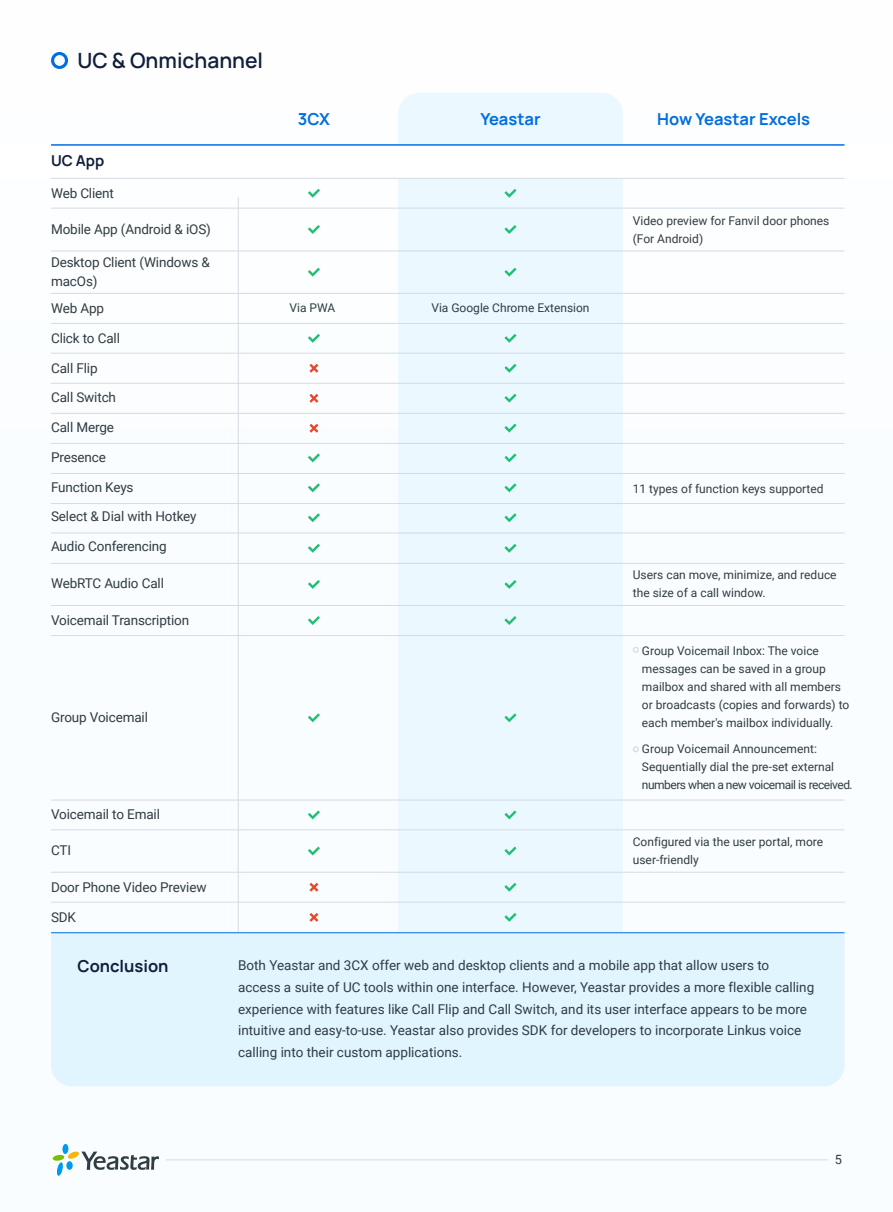
<style>
.page{position:relative;width:893px;height:1212px;background:#f5fcff}
.page>*{position:absolute;margin:0;border:0;box-sizing:border-box;transform-origin:0 0}
.三级标题{font:600 21px "Manrope";color:#101f3a}
.正文标题{font:700 16.5px "Manrope";color:#006ee1}
.正文标题-2{font:700 16.5px "Manrope";color:#101f3a}
.正文标题-3{font:700 15px "Manrope";color:#101f3a}
.正文{font:13.5px/21.8px "Roboto";color:#303c42}
.t1{font:12.75px "Roboto";color:#303c42}
.小字{font:12px/18px "Roboto";color:#303c42}
</style>
<div class="page">
<svg style="left:52px;top:1144px;width:107px;height:32px"></svg>
<hr style="left:166px;top:1159px;width:662px;height:1px;background:#d5dae5">
<div style="left:51px;top:933px;width:793px;height:153px;background:#e0f5ff"></div>
<div style="left:398px;top:188px;width:225px;height:725px;background:#ebf8ff"></div>
<div style="left:0;top:144px;width:893px;height:34px;background:#fff"></div>
<hr style="left:238px;top:197px;width:1px;height:736px;background:#d5dae5">
<hr style="left:51px;top:144px;width:793px;height:2px;background:#006ee1">
<hr style="left:51px;top:932px;width:793px;height:1px;background:#006ee1">
<hr style="left:51px;top:208px;width:793px;height:1px;background:#d5dae5">
<hr style="left:51px;top:178px;width:793px;height:1px;background:#d5dae5">
<hr style="left:51px;top:251px;width:793px;height:1px;background:#d5dae5">
<hr style="left:51px;top:293px;width:793px;height:1px;background:#d5dae5">
<hr style="left:51px;top:323px;width:793px;height:1px;background:#d5dae5">
<hr style="left:51px;top:413px;width:793px;height:1px;background:#d5dae5">
<hr style="left:51px;top:383px;width:793px;height:1px;background:#d5dae5">
<hr style="left:51px;top:443px;width:793px;height:1px;background:#d5dae5">
<hr style="left:51px;top:473px;width:793px;height:1px;background:#d5dae5">
<hr style="left:51px;top:503px;width:793px;height:1px;background:#d5dae5">
<hr style="left:51px;top:563px;width:793px;height:1px;background:#d5dae5">
<hr style="left:51px;top:533px;width:793px;height:1px;background:#d5dae5">
<hr style="left:51px;top:605px;width:793px;height:1px;background:#d5dae5">
<hr style="left:51px;top:635px;width:793px;height:1px;background:#d5dae5">
<hr style="left:51px;top:800px;width:793px;height:1px;background:#d5dae5">
<hr style="left:51px;top:829px;width:793px;height:1px;background:#d5dae5">
<hr style="left:51px;top:872px;width:793px;height:1px;background:#d5dae5">
<hr style="left:51px;top:902px;width:794px;height:1px;background:#d5dae5">
<hr style="left:51px;top:353px;width:793px;height:1px;background:#d5dae5">
<svg style="left:504px;top:189px;width:13px;height:9px"></svg>
<svg style="left:504px;top:225px;width:13px;height:9px"></svg>
<svg style="left:504px;top:268px;width:13px;height:9px"></svg>
<svg style="left:504px;top:334px;width:13px;height:9px"></svg>
<svg style="left:504px;top:364px;width:13px;height:9px"></svg>
<svg style="left:504px;top:394px;width:13px;height:9px"></svg>
<svg style="left:504px;top:424px;width:13px;height:9px"></svg>
<svg style="left:504px;top:453px;width:13px;height:9px"></svg>
<svg style="left:504px;top:483px;width:13px;height:9px"></svg>
<svg style="left:504px;top:513px;width:13px;height:9px"></svg>
<svg style="left:504px;top:544px;width:13px;height:9px"></svg>
<svg style="left:504px;top:580px;width:13px;height:9px"></svg>
<svg style="left:504px;top:616px;width:13px;height:9px"></svg>
<svg style="left:504px;top:713px;width:13px;height:9px"></svg>
<svg style="left:504px;top:810px;width:13px;height:9px"></svg>
<svg style="left:504px;top:846px;width:13px;height:9px"></svg>
<svg style="left:504px;top:883px;width:13px;height:9px"></svg>
<svg style="left:504px;top:913px;width:13px;height:9px"></svg>
<svg style="left:308px;top:189px;width:12px;height:9px"></svg>
<svg style="left:308px;top:225px;width:12px;height:9px"></svg>
<svg style="left:308px;top:268px;width:12px;height:9px"></svg>
<svg style="left:308px;top:334px;width:12px;height:9px"></svg>
<svg style="left:308px;top:453px;width:12px;height:9px"></svg>
<svg style="left:308px;top:483px;width:12px;height:9px"></svg>
<svg style="left:308px;top:513px;width:12px;height:9px"></svg>
<svg style="left:308px;top:544px;width:12px;height:9px"></svg>
<svg style="left:308px;top:580px;width:12px;height:9px"></svg>
<svg style="left:308px;top:616px;width:12px;height:9px"></svg>
<svg style="left:308px;top:713px;width:12px;height:9px"></svg>
<svg style="left:308px;top:810px;width:12px;height:9px"></svg>
<svg style="left:308px;top:846px;width:12px;height:9px"></svg>
<svg style="left:309px;top:364px;width:9px;height:9px"></svg>
<svg style="left:309px;top:394px;width:9px;height:9px"></svg>
<svg style="left:309px;top:424px;width:9px;height:9px"></svg>
<svg style="left:51px;top:52px;width:17px;height:17px"></svg>
<svg style="left:309px;top:883px;width:9px;height:9px"></svg>
<svg style="left:309px;top:913px;width:9px;height:9px"></svg>
<svg style="left:633px;top:647px;width:6px;height:6px"></svg>
<svg style="left:633px;top:746px;width:6px;height:6px"></svg>
<p class="三级标题" style="left:77px;top:46px;width:187px">UC &amp; Onmichannel</p>
<p class="正文标题-3" style="left:51px;top:150px;width:55px">UC App</p>
<p class="正文" style="left:51px;top:182px;width:64px">Web Client</p>
<p class="正文" style="left:51px;top:218px;width:161px">Mobile App (Android &amp; iOS)</p>
<p class="正文" style="left:51px;top:252px;width:160px;line-height:18.8px">Desktop Client (Windows &amp; macOs)</p>
<p class="正文" style="left:51px;top:297px;width:54px">Web App</p>
<p class="正文" style="left:51px;top:327px;width:70px">Click to Call</p>
<p class="正文" style="left:51px;top:357px;width:48px">Call Flip</p>
<p class="正文" style="left:51px;top:386px;width:67px">Call Switch</p>
<p class="正文" style="left:51px;top:416px;width:64px">Call Merge</p>
<p class="正文" style="left:51px;top:446px;width:56px">Presence</p>
<p class="正文" style="left:51px;top:475px;width:84px">Function Keys</p>
<p class="正文" style="left:51px;top:505px;width:147px">Select &amp; Dial with Hotkey</p>
<p class="正文" style="left:51px;top:535px;width:117px">Audio Conferencing</p>
<p class="正文" style="left:51px;top:572px;width:114px">WebRTC Audio Call</p>
<p class="正文" style="left:51px;top:608px;width:140px">Voicemail Transcription</p>
<p class="正文" style="left:51px;top:706px;width:98px">Group Voicemail</p>
<p class="正文" style="left:51px;top:803px;width:110px">Voicemail to Email</p>
<p class="正文" style="left:51px;top:839px;width:22px">CTI</p>
<p class="正文" style="left:51px;top:876px;width:157px">Door Phone Video Preview</p>
<p class="正文" style="left:51px;top:906px;width:27px">SDK</p>
<p class="正文标题" style="left:298px;top:108px;width:34px">3CX</p>
<p class="正文标题" style="left:480px;top:108px;width:62px">Yeastar</p>
<p class="正文标题" style="left:657px;top:108px;width:155px">How Yeastar Excels</p>
<p class="小字" style="left:633px;top:211px;width:198px">Video preview for Fanvil door phones (For Android)</p>
<p class="小字" style="left:289px;top:298px;width:47px">Via PWA</p>
<p class="小字" style="left:431px;top:298px;width:160px">Via Google Chrome Extension</p>
<p class="小字" style="left:633px;top:479px;width:192px">11 types of function keys supported</p>
<p class="小字" style="left:633px;top:565px;width:205px">Users can move, minimize, and reduce the size of a call window.</p>
<p class="小字" style="left:642px;top:641px;width:209px">Group Voicemail Inbox: The voice messages can be saved in a group mailbox and shared with all members or broadcasts (copies and forwards) to each member's mailbox individually.</p>
<p class="小字" style="left:642px;top:740px;width:212px">Group Voicemail Announcement:<br>Sequentially dial the pre-set external numbers when a new voicemail is received.</p>
<p class="小字" style="left:633px;top:832px;width:192px">Configured via the user portal, more user-friendly</p>
<p class="正文标题-2" style="left:78px;top:954px;width:93px">Conclusion</p>
<p class="正文" style="left:238px;top:954px;width:578px">Both Yeastar and 3CX offer web and desktop clients and a mobile app that allow users to access a suite of UC tools within one interface. However, Yeastar provides a more flexible calling experience with features like Call Flip and Call Switch, and its user interface appears to be more intuitive and easy-to-use. Yeastar also provides SDK for developers to incorporate Linkus voice calling into their custom applications.</p>
<p class="t1" style="left:835px;top:1151px;width:9px">5</p>
</div>
